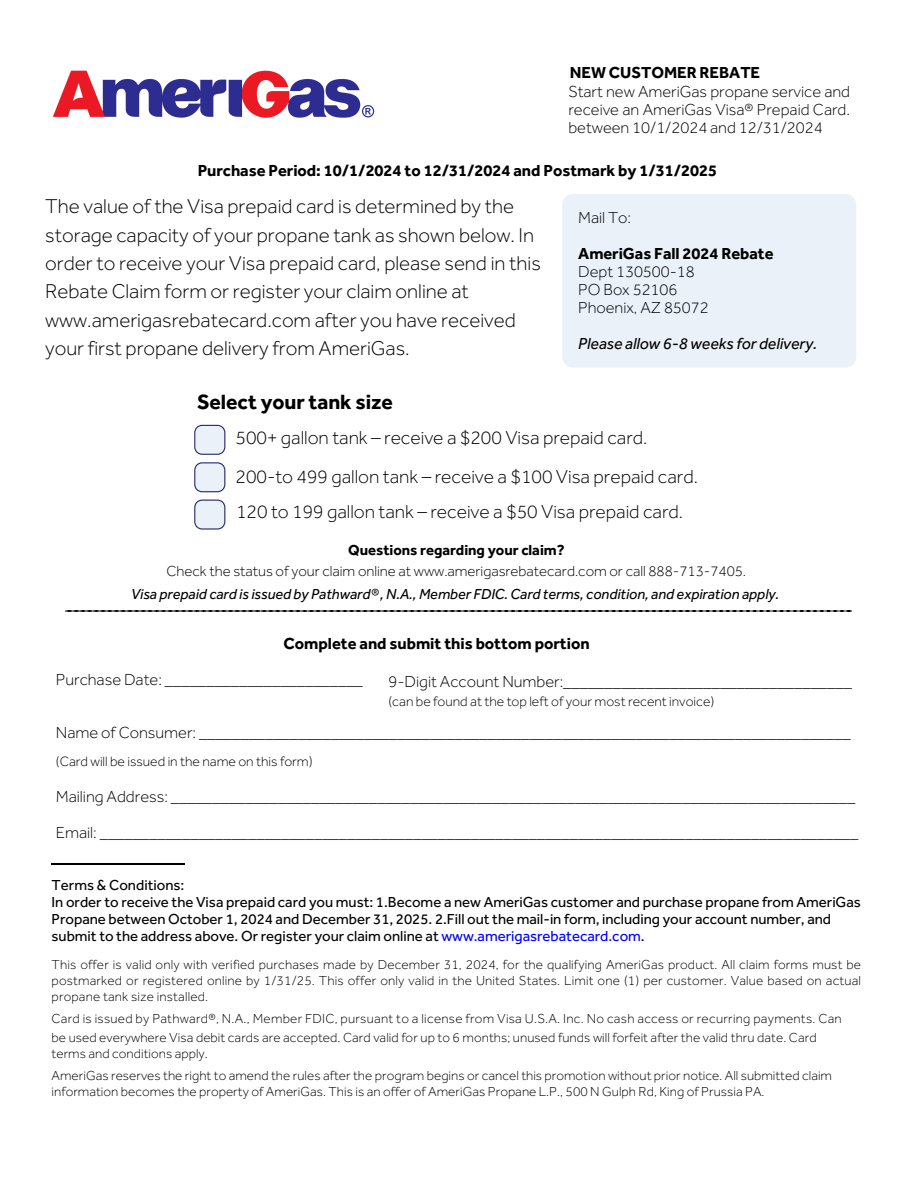
<style>
.page{position:relative;width:918px;height:1188px;background:#fff}
.page>*{position:absolute;margin:0;border:0;box-sizing:border-box;transform-origin:0 0}
.t1{font:700 21.3px "Effra";color:#000}
.t2{font:300 20.7px/28.3px "Effra";color:#000}
.t3{font:300 19.35px "Effra";color:#000}
.t4{font:300 16.5px/18px "Effra";color:#000}
.t5{font:700 16.5px "Effra";color:#000}
.t6{font:italic 16.5px "Effra";color:#000}
.t7{font:15px/16.8px "Effra";color:#000}
.t8{font:300 15px/21.3px "Effra";color:#000;text-align:center}
.t9{font:italic 15px "Effra";color:#000}
.t10{font:300 13.95px "Effra";color:#000}
.t11{font:300 13.5px/15.8px "Effra";letter-spacing:.005em;color:#000;text-align:justify}
.s1{font-weight:700}
.s2{color:#00f}
</style>
<div class="page">
<img style="left:66px;top:611px;width:786px;height:1px">
<hr style="left:52px;top:863px;width:133px;height:2px;background:#000">
<svg style="left:194px;top:425px;width:31px;height:30px"></svg>
<svg style="left:194px;top:462px;width:31px;height:30px"></svg>
<svg style="left:194px;top:500px;width:31px;height:30px"></svg>
<div style="left:562px;top:194px;width:294px;height:174px;background:#eaf1f9"></div>
<img style="left:52px;top:70px;width:323px;height:48px">
<h1 class="t5" style="left:570px;top:62px;width:192px">NEW CUSTOMER REBATE</h1>
<h5 class="t4" style="left:568px;top:83px;width:283px;text-align:justify">Start new AmeriGas propane service and receive an AmeriGas Visa® Prepaid Card. between 10/1/2024 and 12/31/2024</h5>
<h5 class="t5" style="left:198px;top:160px;width:521px">Purchase Period: 10/1/2024 to 12/31/2024 and Postmark by 1/31/2025</h5>
<h5 class="t2" style="left:45px;top:192px;width:497px">The value ofthe Visa prepaid card is determined by the storage capacity of your propane tank as shown below. In order to receive your Visa prepaid card, please send in this Rebate Claim form or register your claim online at www.amerigasrebatecard.com after you have received your first propane delivery from AmeriGas.</h5>
<h4 class="t4" style="left:578px;top:209px;width:54px">Mail To:</h4>
<h2 class="t4" style="left:578px;top:245px;width:197px"><span class="s1">AmeriGas Fall 2024 Rebate<br></span>Dept 130500-18<br>PO Box 52106<br>Phoenix, AZ 85072</h2>
<h5 class="t6" style="left:578px;top:334px;width:241px">Please allow 6-8 weeks for delivery.</h5>
<p class="t1" style="left:197px;top:389px;width:197px">Select your tank size</p>
<p class="t3" style="left:236px;top:426px;width:413px">500+ gallon tank – receive a $200 Visa prepaid card.</p>
<h3 class="t3" style="left:236px;top:465px;width:464px">200-to 499 gallon tank – receive a $100 Visa prepaid card.</h3>
<h5 class="t3" style="left:236px;top:500px;width:448px">120 to 199 gallon tank – receive a $50 Visa prepaid card.</h5>
<h5 class="t8" style="left:167px;top:539px;width:581px"><span class="s1">Questions regarding your claim?<br></span>Check the status of your claim online at www.amerigasrebatecard.com or call 888-713-7405.</h5>
<p class="t9" style="left:131px;top:585px;width:650px">Visa prepaid card is issued by Pathward®, N.A., Member FDIC. Card terms, condition, and expiration apply.</p>
<h4 class="t5" style="left:284px;top:634px;width:308px">Complete and submit this bottom portion</h4>
<h5 class="t4" style="left:56px;top:670px;width:309px">Purchase Date: ________________________</h5>
<h5 class="t4" style="left:56px;top:723px;width:796px">Name of Consumer: _______________________________________________________________________________</h5>
<h5 class="t10" style="left:56px;top:753px;width:258px">(Card will be issued in the name on this form)</h5>
<p class="t4" style="left:388px;top:672px;width:465px">9-Digit Account Number:___________________________________</p>
<p class="t10" style="left:388px;top:693px;width:327px">(can be found at the top left of your most recent invoice)</p>
<h5 class="t4" style="left:56px;top:787px;width:801px">Mailing Address: ___________________________________________________________________________________</h5>
<h5 class="t4" style="left:56px;top:823px;width:804px">Email: ____________________________________________________________________________________________</h5>
<h5 class="t7" style="left:52px;top:876px;width:811px">Terms &amp; Conditions:<br>In order to receive the Visa prepaid card you must: 1.Become a new AmeriGas customer and purchase propane from AmeriGas Propane between October 1, 2024 and December 31, 2025. 2.Fill out the mail-in form, including your account number, and submit to the address above. Or register your claim online at <span class="s2">www.amerigasrebatecard.com</span>.</h5>
<h5 class="t11" style="left:52px;top:957px;width:811px">This offer is valid only with verified purchases made by December 31, 2024, for the qualifying AmeriGas product. All claim forms must be postmarked or registered online by 1/31/25. This offer only valid in the United States. Limit one (1) per customer. Value based on actual propane tank size installed.</h5>
<h5 class="t11" style="left:52px;top:1011px;width:792px">Card is issued by Pathward®, N.A., Member FDIC, pursuant to a license from Visa U.S.A. Inc. No cash access or recurring payments. Can</h5>
<h5 class="t11" style="left:52px;top:1030px;width:767px">be used everywhere Visa debit cards are accepted. Card valid for up to 6 months; unused funds will forfeit after the valid thru date. Card</h5>
<p class="t11" style="left:52px;top:1045px;width:158px">terms and conditions apply.</p>
<p class="t11" style="left:52px;top:1068px;width:782px">AmeriGas reserves the right to amend the rules after the program begins or cancel this promotion without prior notice. All submitted claim</p>
<p class="t11" style="left:52px;top:1084px;width:715px">information becomes the property of AmeriGas. This is an offer of AmeriGas Propane L.P., 500 N Gulph Rd, King of Prussia PA.</p>
</div>
